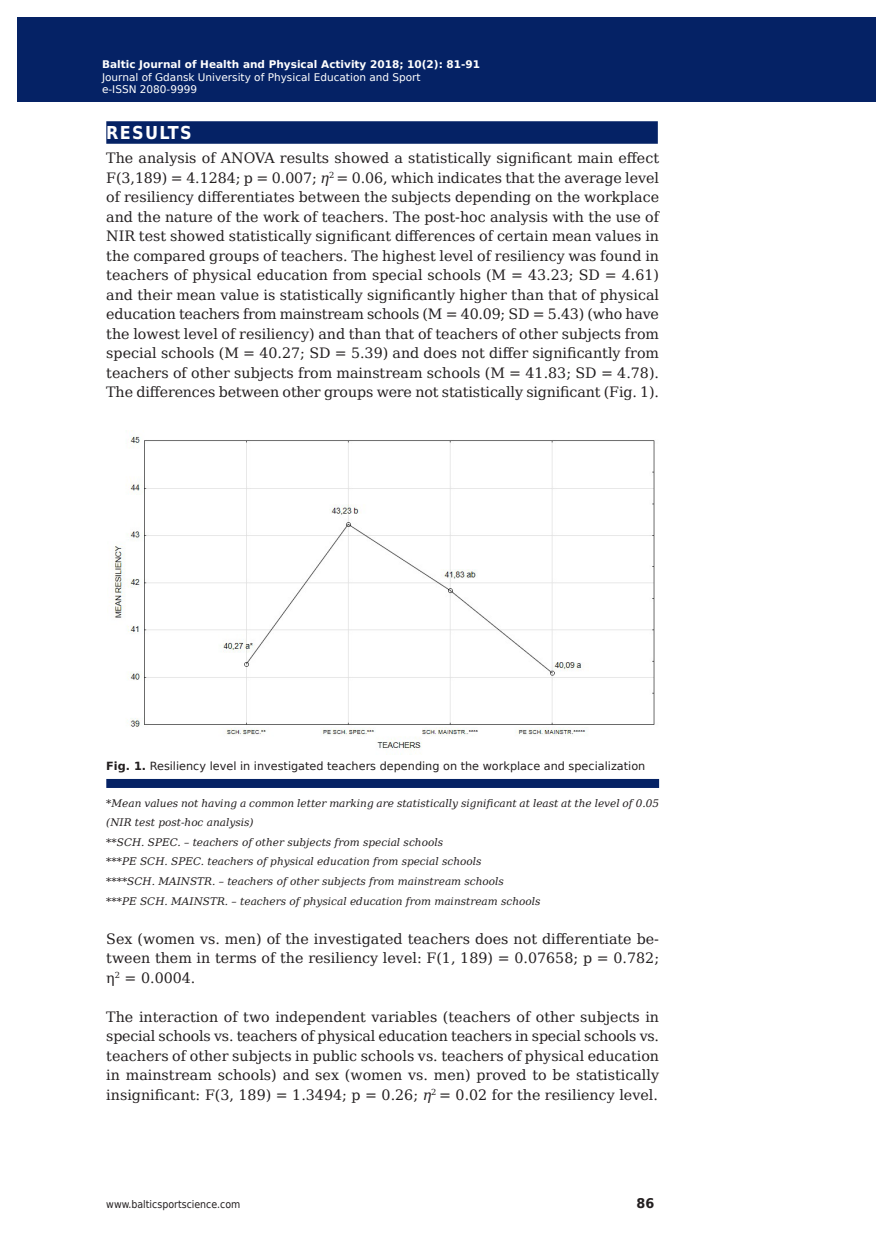
<style>
.page{position:relative;width:893px;height:1255px;background:#fff}
.page>*{position:absolute;margin:0;border:0;box-sizing:border-box;transform-origin:0 0}
.t1{font:700 17.85px "DejaVu Sans Condensed";letter-spacing:.07em;color:#fff}
.t2{font:14.25px/19.5px "DejaVu Serif";color:#231f20;text-align:justify}
.t3{font:700 13.35px "DejaVu Sans";color:#231f20;scale:.96 1}
.t4{font:11.25px "DejaVu Sans";color:#231f20}
.t5{font:italic 10.5px/19.5px "DejaVu Serif";color:#231f20}
.t6{font:10.5px/12.6px "DejaVu Sans";color:#fff}
.t7{font:700 10.5px "DejaVu Sans";color:#fff}
.t8{font:10.5px "DejaVu Sans Condensed";color:#231f20}
.s1{font-style:italic}
.s2{font-weight:700}
</style>
<div class="page">
<div style="left:106px;top:121px;width:552px;height:23px;background:#052265"></div>
<div style="left:106px;top:779px;width:553px;height:9px;background:#052265"></div>
<div style="left:17px;top:17px;width:855px;height:85px;background:#052265"></div>
<img style="left:114px;top:430px;width:541px;height:325px">
<p class="t7" style="left:108px;top:55px;width:358px">Baltic Journal of Health and Physical Activity 2014; 1(1): 1-4</p>
<p class="t6" style="left:108px;top:70px;width:320px">Journal of Gdansk University of Physical Education and Sport e-I SN 2080-</p>
<p class="t7" style="left:102px;top:56px;width:380px">Baltic Journal of Health and Physical Activity 2018; 10(2): 81-91</p>
<p class="t6" style="left:102px;top:70px;width:320px">Journal of Gdansk University of Physical Education and Sport</p>
<p class="t6" style="left:102px;top:83px;width:102px">e-ISSN 2080-99999</p>
<p class="t1" style="left:106px;top:118px;width:87px">RESULTS</p>
<p class="t2" style="left:106px;top:148px;width:554px">The analysis of ANOVA results showed a statistically significant main effect F(3,189) = 4.1284; p = 0.007; <span class="s1">η</span><sup>2</sup> = 0.06, which indicates that the average level of resiliency differentiates between the subjects depending on the workplace and the nature of the work of teachers. The post-hoc analysis with the use of NIR test showed statistically significant differences of certain mean values in the compared groups of teachers. The highest level of resiliency was found in teachers of physical education from special schools (M = 43.23; SD = 4.61) and their mean value is statistically significantly higher than that of physical education teachers from mainstream schools (M = 40.09; SD = 5.43) (who have the lowest level of resiliency) and than that of teachers of other subjects from special schools (M = 40.27; SD = 5.39) and does not differ significantly from teachers of other subjects from mainstream schools (M = 41.83; SD = 4.78).<br>The differences between other groups were not statistically significant (Fig. 1).</p>
<p class="t4" style="left:106px;top:757px;width:541px"><span class="s2">Fig. 1.</span> Resiliency level in investigated teachers depending on the workplace and specialization</p>
<p class="t5" style="left:106px;top:793px;width:554px">*Mean values not having a common letter marking are statistically significant at least at the level of 0.05 (NIR test post-hoc analysis)<br>**SCH. SPEC. – teachers of other subjects from special schools<br>***PE SCH. SPEC. teachers of physical education from special schools<br>****SCH. MAINSTR. – teachers of other subjects from mainstream schools<br>***PE SCH. MAINSTR. – teachers of physical education from mainstream schools</p>
<p class="t2" style="left:106px;top:928px;width:554px">Sex (women vs. men) of the investigated teachers does not differentiate be&shy;tween them in terms of the resiliency level: F(1, 189) = 0.07658; p = 0.782; η<sup>2</sup> = 0.0004.</p>
<p class="t2" style="left:106px;top:1006px;width:554px">The interaction of two independent variables (teachers of other subjects in special schools vs. teachers of physical education teachers in special schools vs. teachers of other subjects in public schools vs. teachers of physical education in mainstream schools) and sex (women vs. men) proved to be statistically insignificant: F(3, 189) = 1.3494; p = 0.26; <span class="s1">η</span><sup>2</sup> = 0.02 for the resiliency level.</p>
<p class="t8" style="left:106px;top:1195px;width:136px">www.balticsportscience.com</p>
<p class="t3" style="left:636px;top:1192px;width:20px">86</p>
</div>
